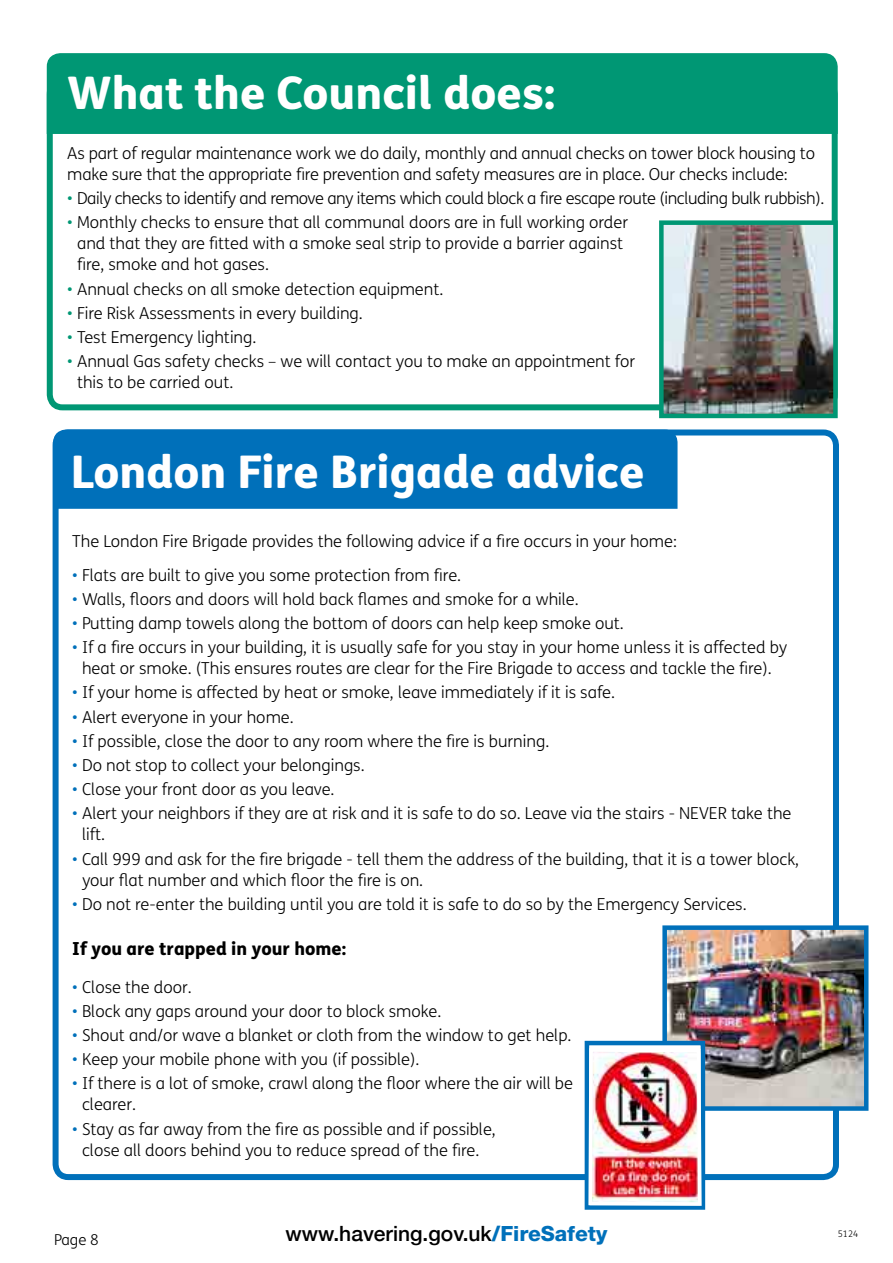
<style>
.page{position:relative;width:893px;height:1263px;background:#fff}
.page>*{position:absolute;margin:0;border:0;box-sizing:border-box;transform-origin:0 0}
.t1{font:800 45px "FS Me";color:#fff}
.t2{font:500 21px "Helvetica Neue";color:#000}
.t3{font:800 18px "FS Me";color:#000}
.t4{font:300 16.5px/21px "FS Me";color:#000}
.t5{font:300 16.5px "FS Me";letter-spacing:-.025em;color:#000}
.t6{font:300 15px "FS Me";color:#000}
.t7{font:300 9px "FS Me";color:#000}
.s1{color:#009774}
.s2{color:#0070ba}
.s3{font-family:"Helvetica Neue LT Std";font-weight:800;color:#0070ba}
</style>
<div class="page">
<div style="left:53px;top:429px;width:786px;height:751px;border:6px solid #0070ba;border-radius:13px"></div>
<div style="left:53px;top:429px;width:624px;height:80px;background:#0070ba"></div>
<img style="left:667px;top:930px;width:196px;height:176px">
<div style="left:662px;top:925px;width:206px;height:186px;border:4px solid #0070ba"></div>
<div style="left:585px;top:1041px;width:120px;height:169px;border:4px solid #0070ba"></div>
<img style="left:587px;top:1046px;width:116px;height:162px">
<div style="left:47px;top:79px;width:791px;height:331px;border:6px solid #009774;border-radius:13px"></div>
<div style="left:46px;top:53px;width:792px;height:82px;background:#009774"></div>
<img style="left:664px;top:225px;width:169px;height:188px">
<div style="left:659px;top:220px;width:179px;height:198px;border:4px solid #009774"></div>
<h1 class="t1" style="left:67px;top:57px;width:489px">What the Council does:</h1>
<p class="t4" style="left:67px;top:142px;width:749px">As part of regular maintenance work we do daily, monthly and annual checks on tower block housing to make sure that the appropriate fire prevention and safety measures are in place. Our checks include:</p>
<p class="t5" style="left:67px;top:187px;width:759px"><span class="s1">•</span> Daily checks to identify and remove any items which could block a fire escape route (including bulk rubbish).</p>
<p class="t4" style="left:77px;top:212px;width:553px;text-indent:-10px"><span class="s1">•</span> Monthly checks to ensure that all communal doors are in full working order and that they are fitted with a smoke seal strip to provide a barrier against fire, smoke and hot gases.</p>
<p class="t4" style="left:67px;top:278px;width:378px"><span class="s1">•</span> Annual checks on all smoke detection equipment.</p>
<p class="t4" style="left:67px;top:302px;width:297px"><span class="s1">•</span> Fire Risk Assessments in every building.</p>
<p class="t4" style="left:67px;top:326px;width:191px"><span class="s1">•</span> Test Emergency lighting.</p>
<p class="t4" style="left:77px;top:350px;width:560px;text-indent:-10px"><span class="s1">•</span> Annual Gas safety checks – we will contact you to make an appointment for this to be carried out.</p>
<h1 class="t1" style="left:71px;top:436px;width:575px">London Fire Brigade advice</h1>
<p class="t4" style="left:72px;top:531px;width:606px">The London Fire Brigade provides the following advice if a fire occurs in your home:</p>
<p class="t4" style="left:72px;top:564px;width:390px"><span class="s2">•</span> Flats are built to give you some protection from fire.</p>
<p class="t4" style="left:72px;top:588px;width:508px"><span class="s2">•</span> Walls, floors and doors will hold back flames and smoke for a while.</p>
<p class="t4" style="left:72px;top:612px;width:553px"><span class="s2">•</span> Putting damp towels along the bottom of doors can help keep smoke out.</p>
<p class="t4" style="left:72px;top:636px;width:716px;text-align:center"><span class="s2">•</span> If a fire occurs in your building, it is usually safe for you stay in your home unless it is affected by heat or smoke. (This ensures routes are clear for the Fire Brigade to access and tackle the fire).</p>
<p class="t4" style="left:72px;top:682px;width:544px"><span class="s2">•</span> If your home is affected by heat or smoke, leave immediately if it is safe.</p>
<p class="t4" style="left:72px;top:706px;width:223px"><span class="s2">•</span> Alert everyone in your home.</p>
<p class="t4" style="left:72px;top:730px;width:479px"><span class="s2">•</span> If possible, close the door to any room where the fire is burning.</p>
<p class="t4" style="left:72px;top:754px;width:294px"><span class="s2">•</span> Do not stop to collect your belongings.</p>
<p class="t4" style="left:72px;top:778px;width:264px"><span class="s2">•</span> Close your front door as you leave.</p>
<p class="t4" style="left:82px;top:803px;width:711px;text-indent:-10px"><span class="s2">•</span> Alert your neighbors if they are at risk and it is safe to do so. Leave via the stairs - NEVER take the lift.</p>
<p class="t4" style="left:82px;top:848px;width:719px;text-indent:-10px"><span class="s2">•</span> Call 999 and ask for the fire brigade - tell them the address of the building, that it is a tower block, your flat number and which floor the fire is on.</p>
<p class="t4" style="left:72px;top:893px;width:676px"><span class="s2">•</span> Do not re-enter the building until you are told it is safe to do so by the Emergency Services.</p>
<p class="t3" style="left:72px;top:934px;width:275px">If you are trapped in your home:</p>
<p class="t4" style="left:72px;top:976px;width:121px"><span class="s2">•</span> Close the door.</p>
<p class="t4" style="left:72px;top:1000px;width:371px"><span class="s2">•</span> Block any gaps around your door to block smoke.</p>
<p class="t4" style="left:72px;top:1024px;width:501px"><span class="s2">•</span> Shout and/or wave a blanket or cloth from the window to get help.</p>
<p class="t4" style="left:72px;top:1048px;width:349px"><span class="s2">•</span> Keep your mobile phone with you (if possible).</p>
<p class="t4" style="left:82px;top:1073px;width:493px;text-indent:-10px"><span class="s2">•</span> If there is a lot of smoke, crawl along the floor where the air will be clearer.</p>
<p class="t4" style="left:72px;top:1118px;width:425px;text-align:center"><span class="s2">•</span> Stay as far away from the fire as possible and if possible, close all doors behind you to reduce spread of the fire.</p>
<p class="t6" style="left:54px;top:1230px;width:46px">Page 8</p>
<p class="t2" style="left:286px;top:1216px;width:323px">www.havering.gov.uk<span class="s3">/FireSafety</span></p>
<p class="t7" style="left:838px;top:1228px;width:22px">5124</p>
</div>
